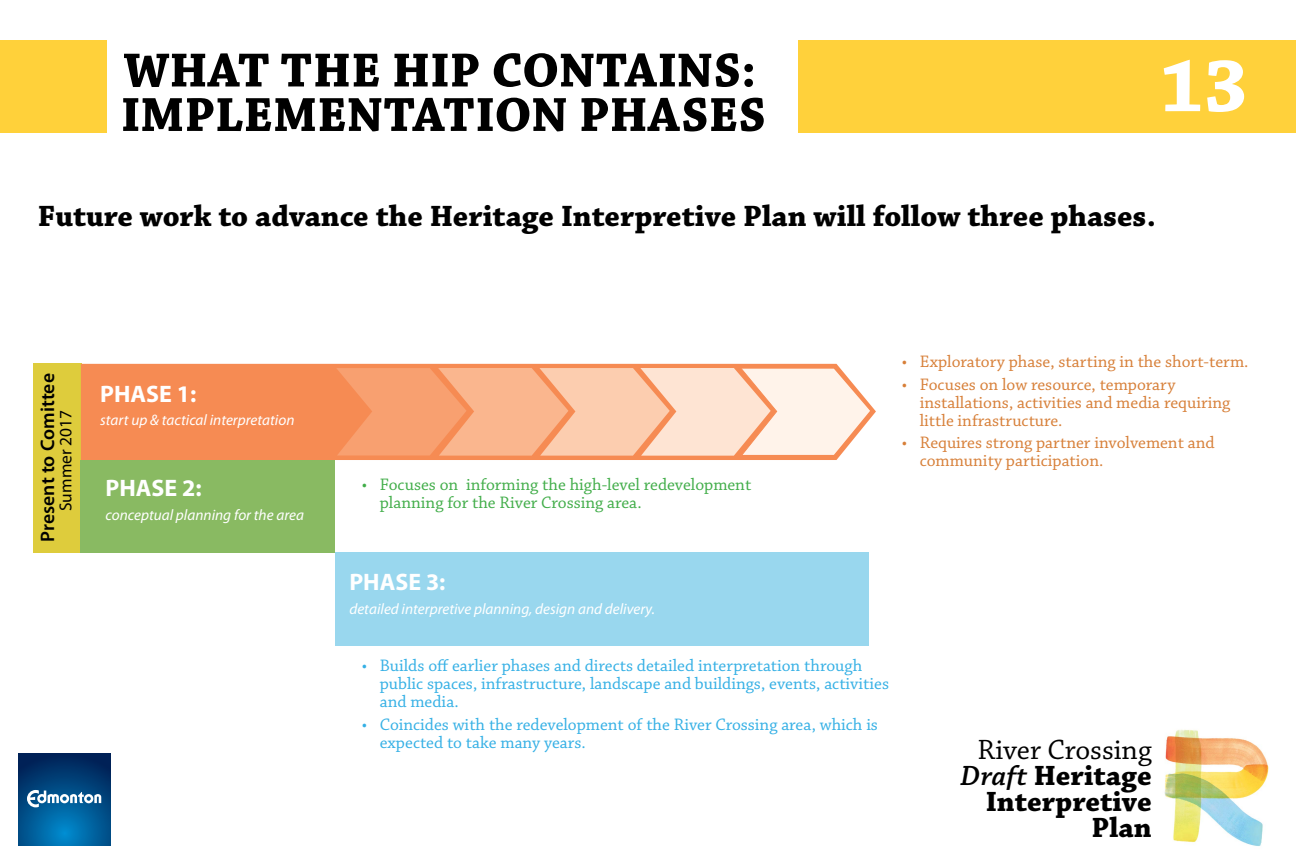
<style>
.page{position:relative;width:1296px;height:864px;background:#fff}
.page>*{position:absolute;margin:0;border:0;box-sizing:border-box;transform-origin:0 0}
.t1{font:700 78px "Chaparral Pro";color:#fff}
.t2{font:700 50.5px "Chaparral Pro";color:#000}
.t3{font:700 31px "Chaparral Pro";color:#000}
.t4{font:700 29.4px/26px "Chaparral Pro";color:#000;text-align:right}
.t5{font:700 23.9px "Myriad Pro";color:#fff}
.t6{font:600 19.55px "Myriad Pro";color:#000}
.t7{font:17.5px/18px "Chaparral Pro";color:#35b0e5}
.t8{font:17.5px/18px "Chaparral Pro";color:#d77f38}
.t9{font:17.5px/18px "Chaparral Pro";color:#41ad49}
.t10{font:17.4px "Myriad Pro";color:#000}
.t11{font:italic 15.2px "Myriad Pro";color:#fff}
.s1{font-weight:400}
.s2{font-weight:600;font-style:italic}
</style>
<div class="page">
<div style="left:798px;top:40px;width:498px;height:92px;background:#ffd13b"></div>
<svg style="left:18px;top:753px;width:93px;height:93px;background:#004b85"></svg>
<svg style="left:27px;top:790px;width:74px;height:17px"></svg>
<div style="left:0;top:40px;width:107px;height:92px;background:#ffd13a"></div>
<img style="left:1164px;top:729px;width:105px;height:117px">
<div style="left:33px;top:364px;width:49px;height:189px;background:#decc3c"></div>
<div style="left:81px;top:364px;width:795px;height:96px;background:#f68b53"></div>
<div style="left:80px;top:460px;width:255px;height:93px;background:#89ba62"></div>
<div style="left:335px;top:553px;width:534px;height:93px;background:#99d7ee"></div>
<svg style="left:336px;top:367px;width:537px;height:90px;background:#fbc4a4"></svg>
<h2 class="t2" style="left:124px;top:41px;width:634px">WHAT THE HIP CONTAINS:</h2>
<h2 class="t2" style="left:121px;top:85px;width:646px">IMPLEMENTATION PHASES</h2>
<h1 class="t1" style="left:1160px;top:41px;width:89px">13</h1>
<h3 class="t3" style="left:38px;top:198px;width:1120px">Future work to advance the Heritage Interpretive Plan will follow three phases.</h3>
<p class="t6" style="left:35px;top:542px;width:170px;rotate:-90deg">Present to Comittee</p>
<p class="t10" style="left:55px;top:511px;width:102px;rotate:-90deg">Summer 2017</p>
<h3 class="t5" style="left:100px;top:378px;width:98px">PHASE 1:</h3>
<p class="t11" style="left:100px;top:411px;width:196px">start up &amp; tactical interpretation</p>
<h3 class="t5" style="left:105px;top:473px;width:98px">PHASE 2:</h3>
<p class="t11" style="left:105px;top:506px;width:200px">conceptual planning for the area</p>
<p class="t9" style="left:380px;top:476px;width:373px;text-indent:-18px">• Focuses on informing the high-level redevelopment planning for the River Crossing area.</p>
<p class="t8" style="left:902px;top:354px;width:348px">• Exploratory phase, starting in the short-term.</p>
<p class="t8" style="left:920px;top:376px;width:312px;text-indent:-18px">• Focuses on low resource, temporary installations, activities and media requiring little infrastructure.</p>
<p class="t8" style="left:920px;top:435px;width:296px;text-indent:-18px">• Requires strong partner involvement and community participation.</p>
<h3 class="t5" style="left:349px;top:566px;width:98px">PHASE 3:</h3>
<p class="t11" style="left:349px;top:600px;width:307px">detailed interpretive planning, design and delivery.</p>
<p class="t7" style="left:380px;top:658px;width:511px;text-indent:-18px">• Builds off earlier phases and directs detailed interpretation through public spaces, infrastructure, landscape and buildings, events, activities and media.</p>
<p class="t7" style="left:380px;top:716px;width:500px;text-indent:-18px">• Coincides with the redevelopment of the River Crossing area, which is expected to take many years.</p>
<h3 class="t4" style="left:961px;top:737px;width:193px"><span class="s1">River Crossing<br></span><span class="s2">Draft</span> Heritage<br>Interpretive<br>Plan</h3>
</div>
